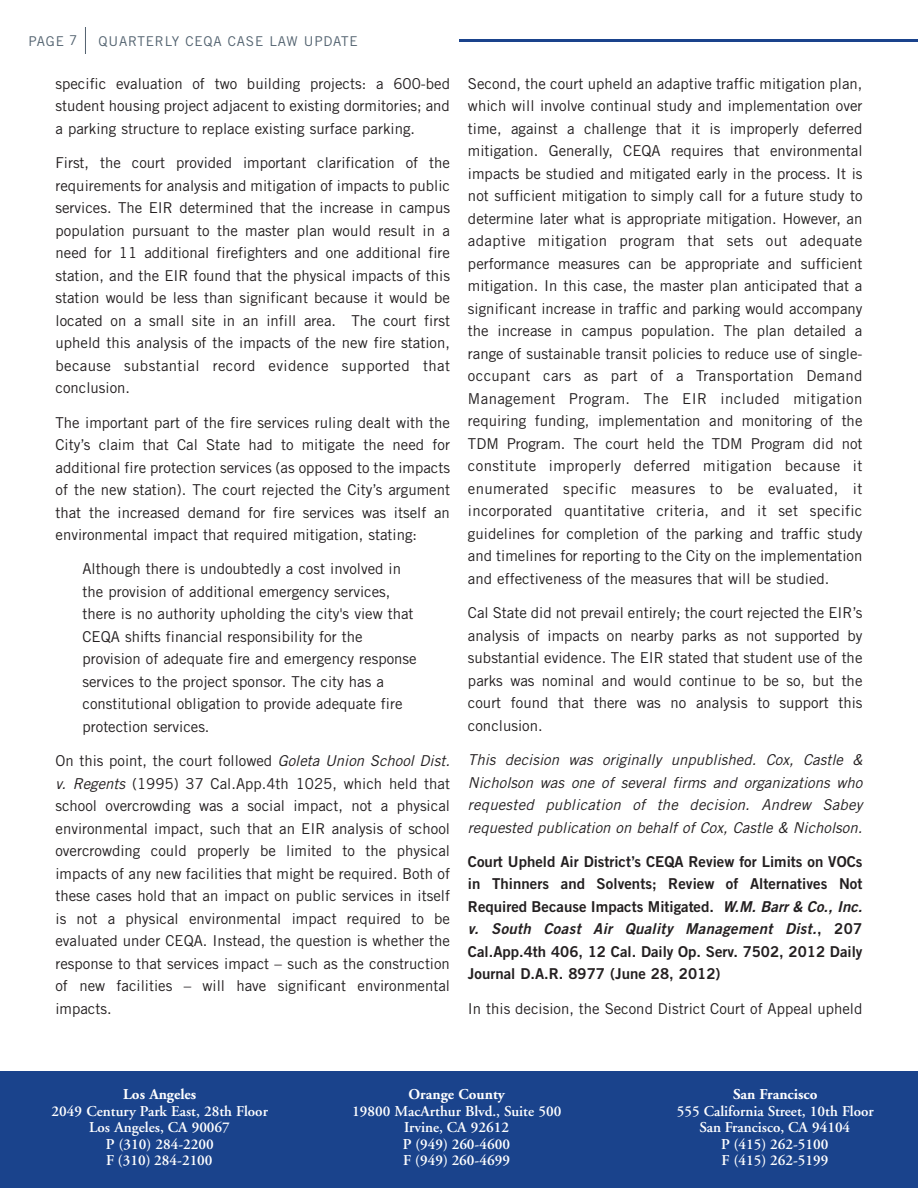
<style>
.page{position:relative;width:918px;height:1188px;background:#fff}
.page>*{position:absolute;margin:0;border:0;box-sizing:border-box;transform-origin:0 0}
.t1{font:15px/22.5px "Trade Gothic";color:#231f20;text-align:justify}
.t2{font:15px/22.5px "Trade Gothic Bold Two";color:#231f20;text-align:justify}
.t3{font:600 15px "Adobe Garamond";color:#fff}
.t4{font:italic 15px/22.5px "Trade Gothic";color:#231f20;text-align:justify}
.t5{font:700 15px "Adobe Garamond";color:#fff}
.t6{font:13.5px "Trade Gothic";letter-spacing:.06em;color:#52626f}
.s1{font-style:italic}
</style>
<div class="page">
<hr style="left:459px;top:39px;width:459px;height:3px;background:#1a438c">
<svg style="left:85px;top:27px;width:1px;height:27px"></svg>
<div style="left:0;top:1071px;width:918px;height:117px;background:#1a438c"></div>
<p class="t6" style="left:28px;top:36px;width:50px">PAGE 7</p>
<p class="t6" style="left:99px;top:36px;width:261px">QUARTERLY CEQA CASE LAW UPDATE</p>
<p class="t1" style="left:56px;top:74px;width:396px">specific evaluation of two building projects: a 600-bed student housing project adjacent to existing dormitories; and a parking structure to replace existing surface parking.</p>
<p class="t1" style="left:55px;top:153px;width:396px">First, the court provided important clarification of the requirements for analysis and mitigation of impacts to public services. The EIR determined that the increase in campus population pursuant to the master plan would result in a need for 11 additional firefighters and one additional fire station, and the EIR found that the physical impacts of this station would be less than significant because it would be located on a small site in an infill area. The court first upheld this analysis of the impacts of the new fire station, because substantial record evidence supported that conclusion.</p>
<p class="t1" style="left:56px;top:412px;width:396px">The important part of the fire services ruling dealt with the City’s claim that Cal State had to mitigate the need for additional fire protection services (as opposed to the impacts of the new station). The court rejected the City’s argument that the increased demand for fire services was itself an environmental impact that required mitigation, stating:</p>
<p class="t1" style="left:83px;top:559px;width:336px;text-align:left">Although there is undoubtedly a cost involved in the provision of additional emergency services, there is no authority upholding the city's view that CEQA shifts financial responsibility for the provision of adequate fire and emergency response services to the project sponsor. The city has a constitutional obligation to provide adequate fire protection services.</p>
<p class="t1" style="left:55px;top:751px;width:396px">On this point, the court followed <span class="s1">Goleta Union School Dist. v. Regents</span> (1995) 37 Cal.App.4th 1025, which held that school overcrowding was a social impact, not a physical environmental impact, such that an EIR analysis of school overcrowding could properly be limited to the physical impacts of any new facilities that might be required. Both of these cases hold that an impact on public services in itself is not a physical environmental impact required to be evaluated under CEQA. Instead, the question is whether the response to that services impact – such as the construction of new facilities – will have significant environmental impacts.</p>
<p class="t1" style="left:468px;top:74px;width:396px">Second, the court upheld an adaptive traffic mitigation plan, which will involve continual study and implementation over time, against a challenge that it is improperly deferred mitigation. Generally, CEQA requires that environmental impacts be studied and mitigated early in the process. It is not sufficient mitigation to simply call for a future study to determine later what is appropriate mitigation. However, an adaptive mitigation program that sets out adequate performance measures can be appropriate and sufficient mitigation. In this case, the master plan anticipated that a significant increase in traffic and parking would accompany the increase in campus population. The plan detailed a range of sustainable transit policies to reduce use of single&shy;occupant cars as part of a Transportation Demand Management Program. The EIR included mitigation requiring funding, implementation and monitoring of the TDM Program. The court held the TDM Program did not constitute improperly deferred mitigation because it enumerated specific measures to be evaluated, it incorporated quantitative criteria, and it set specific guidelines for completion of the parking and traffic study and timelines for reporting to the City on the implementation and effectiveness of the measures that will be studied.</p>
<p class="t1" style="left:468px;top:603px;width:396px">Cal State did not prevail entirely; the court rejected the EIR’s analysis of impacts on nearby parks as not supported by substantial evidence. The EIR stated that student use of the parks was nominal and would continue to be so, but the court found that there was no analysis to support this conclusion.</p>
<p class="t4" style="left:468px;top:750px;width:396px">This decision was originally unpublished. Cox, Castle &amp; Nicholson was one of several firms and organizations who requested publication of the decision. Andrew Sabey requested publication on behalf of Cox, Castle &amp; Nicholson.</p>
<p class="t2" style="left:468px;top:852px;width:396px">Court Upheld Air District’s CEQA Review for Limits on VOCs in Thinners and Solvents; Review of Alternatives Not Required Because Impacts Mitigated. <span class="s1">W.M. Barr &amp; Co., Inc. v. South Coast Air Quality Management Dist.</span>, 207<br>Cal.App.4th 406, 12 Cal. Daily Op. Serv. 7502, 2012 Daily Journal D.A.R. 8977 (June 28, 2012)</p>
<p class="t1" style="left:468px;top:999px;width:396px">In this decision, the Second District Court of Appeal upheld</p>
<p class="t5" style="left:123px;top:1088px;width:75px">Los Angeles</p>
<p class="t5" style="left:409px;top:1088px;width:98px">Orange County</p>
<p class="t5" style="left:733px;top:1088px;width:86px">San Francisco</p>
<p class="t3" style="left:52px;top:1105px;width:218px">2049 Century Park East, 28th Floor</p>
<p class="t3" style="left:352px;top:1105px;width:211px">19800 MacArthur Blvd., Suite 500</p>
<p class="t3" style="left:677px;top:1105px;width:199px">555 California Street, 10th Floor</p>
<p class="t3" style="left:89px;top:1121px;width:142px">Los Angeles, CA 90067</p>
<p class="t3" style="left:404px;top:1121px;width:107px">Irvine, CA 92612</p>
<p class="t3" style="left:699px;top:1121px;width:152px">San Francisco, CA 94104</p>
<p class="t3" style="left:106px;top:1138px;width:110px">P (310) 284-2200</p>
<p class="t3" style="left:403px;top:1138px;width:109px">P (949) 260-4600</p>
<p class="t3" style="left:721px;top:1138px;width:109px">P (415) 262-5100</p>
<p class="t3" style="left:106px;top:1154px;width:108px">F (310) 284-2100</p>
<p class="t3" style="left:403px;top:1154px;width:108px">F (949) 260-4699</p>
<p class="t3" style="left:722px;top:1154px;width:108px">F (415) 262-5199</p>
</div>
